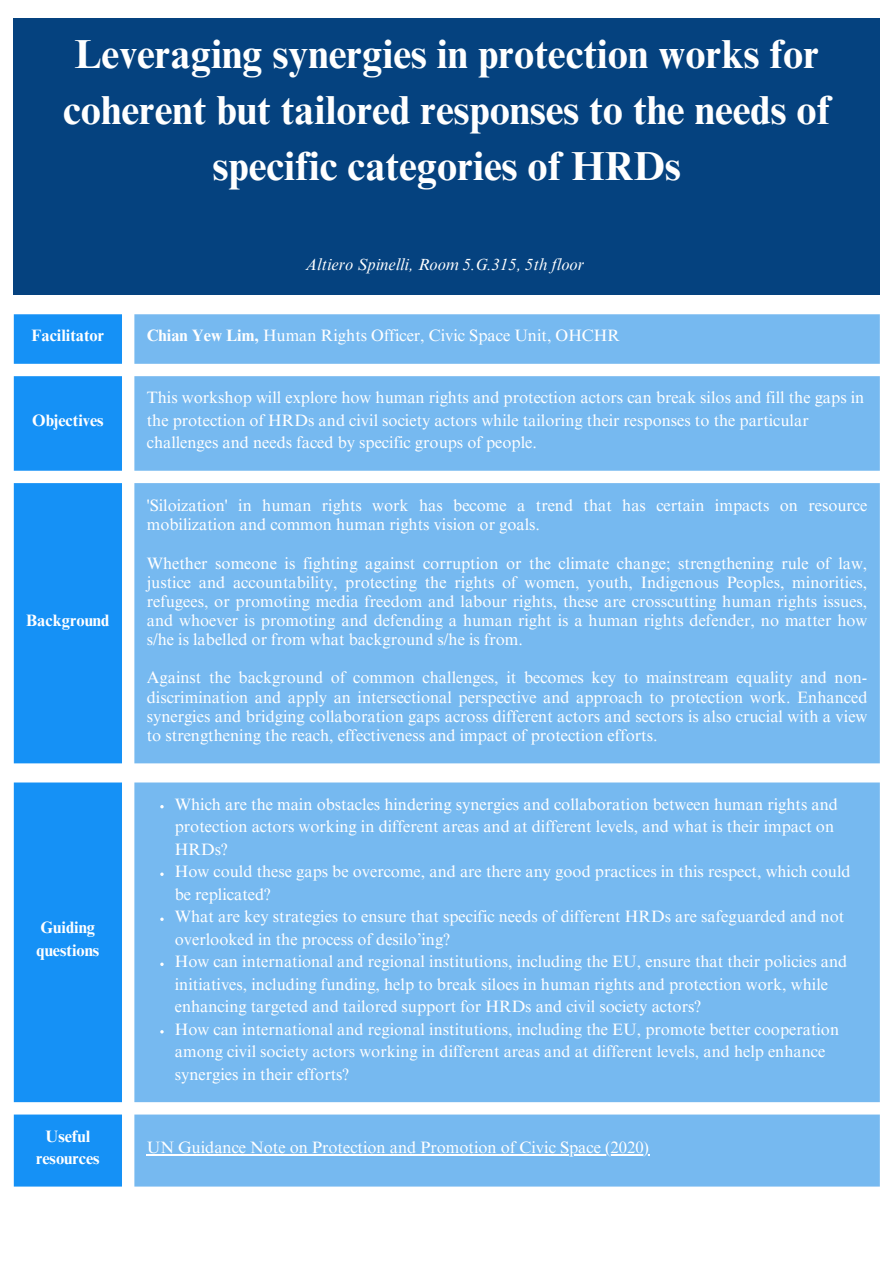
<style>
.page{position:relative;width:894px;height:1264px;background:#fff}
.page>*{position:absolute;margin:0;border:0;box-sizing:border-box;transform-origin:0 0}
.t1{font:700 40.5px/56.2px "Times NRMT Pro";color:#fff;text-align:center}
.t2{font:16.5px/22.5px "Times NRMT Pro";color:#fff}
.t3{font:700 16.5px/22.5px "Times NRMT Pro";color:#fff}
.t4{font:italic 16.5px "Times NRMT Pro";color:#fff}
.s1{font-weight:700}
</style>
<div class="page">
<div style="left:14px;top:18px;width:865px;height:277px;background:#05427f"></div>
<div style="left:14px;top:314px;width:108px;height:449px;background:#1591f6"></div>
<div style="left:134px;top:314px;width:745px;height:449px;background:#76b9f0"></div>
<div style="left:14px;top:782px;width:108px;height:404px;background:#1591f6"></div>
<div style="left:134px;top:782px;width:745px;height:404px;background:#76b9f0"></div>
<svg style="left:160px;top:805px;width:4px;height:3px"></svg>
<svg style="left:160px;top:872px;width:4px;height:4px"></svg>
<svg style="left:160px;top:917px;width:4px;height:4px"></svg>
<svg style="left:160px;top:962px;width:4px;height:4px"></svg>
<svg style="left:160px;top:1030px;width:4px;height:3px"></svg>
<hr style="left:147px;top:1153px;width:31px;height:2px;background:#fff">
<hr style="left:178px;top:1153px;width:54px;height:2px;background:#fff">
<hr style="left:232px;top:1153px;width:368px;height:2px;background:#fff">
<hr style="left:600px;top:1153px;width:49px;height:2px;background:#fff">
<p class="t1" style="left:63px;top:31px;width:768px">Leveraging synergies in protection works for coherent but tailored responses to the needs of specific categories of HRDs</p>
<p class="t4" style="left:305px;top:258px;width:280px">Altiero Spinelli, Room 5.G.315, 5th floor</p>
<p class="t3" style="left:32px;top:326px;width:74px">Facilitator</p>
<p class="t2" style="left:147px;top:326px;width:474px"><span class="s1">Chian Yew Lim,</span> Human Rights Officer, Civic Space Unit, OHCHR</p>
<p class="t3" style="left:32px;top:411px;width:73px">Objectives</p>
<p class="t3" style="left:26px;top:611px;width:85px">Background</p>
<p class="t3" style="left:36px;top:918px;width:64px">Guiding questions</p>
<p class="t2" style="left:147px;top:388px;width:719px">This workshop will explore how human rights and protection actors can break silos and fill the gaps in the protection of HRDs and civil society actors while tailoring their responses to the particular challenges and needs faced by specific groups of people.</p>
<p class="t2" style="left:147px;top:498px;width:722px;line-height:19.2px">'Siloization' in human rights work has become a trend that has certain impacts on resource mobilization and common human rights vision or goals.</p>
<p class="t2" style="left:147px;top:555px;width:722px;line-height:19.2px;text-align:justify">Whether someone is fighting against corruption or the climate change; strengthening rule of law, justice and accountability, protecting the rights of women, youth, Indigenous Peoples, minorities, refugees, or promoting media freedom and labour rights, these are crosscutting human rights issues, and whoever is promoting and defending a human right is a human rights defender, no matter how s/he is labelled or from what background s/he is from.</p>
<p class="t2" style="left:147px;top:670px;width:722px;line-height:19.2px;text-align:justify">Against the background of common challenges, it becomes key to mainstream equality and non&shy;discrimination and apply an intersectional perspective and approach to protection work. Enhanced synergies and bridging collaboration gaps across different actors and sectors is also crucial with a view to strengthening the reach, effectiveness and impact of protection efforts.</p>
<p class="t2" style="left:175px;top:794px;width:664px">Which are the main obstacles hindering synergies and collaboration between human rights and protection actors working in different areas and at different levels, and what is their impact on<br>HRDs?</p>
<p class="t2" style="left:175px;top:862px;width:677px">How could these gaps be overcome, and are there any good practices in this respect, which could be replicated?</p>
<p class="t2" style="left:175px;top:907px;width:670px">What are key strategies to ensure that specific needs of different HRDs are safeguarded and not overlooked in the process of desilo’ing?</p>
<p class="t2" style="left:175px;top:952px;width:673px">How can international and regional institutions, including the EU, ensure that their policies and initiatives, including funding, help to break siloes in human rights and protection work, while enhancing targeted and tailored support for HRDs and civil society actors?</p>
<p class="t2" style="left:175px;top:1019px;width:665px">How can international and regional institutions, including the EU, promote better cooperation among civil society actors working in different areas and at different levels, and help enhance synergies in their efforts?</p>
<p class="t3" style="left:36px;top:1126px;width:65px;text-align:center">Useful resources</p>
<p class="t2" style="left:147px;top:1137px;width:503px">UN Guidance Note on Protection and Promotion of Civic Space (2020)</p>
</div>
